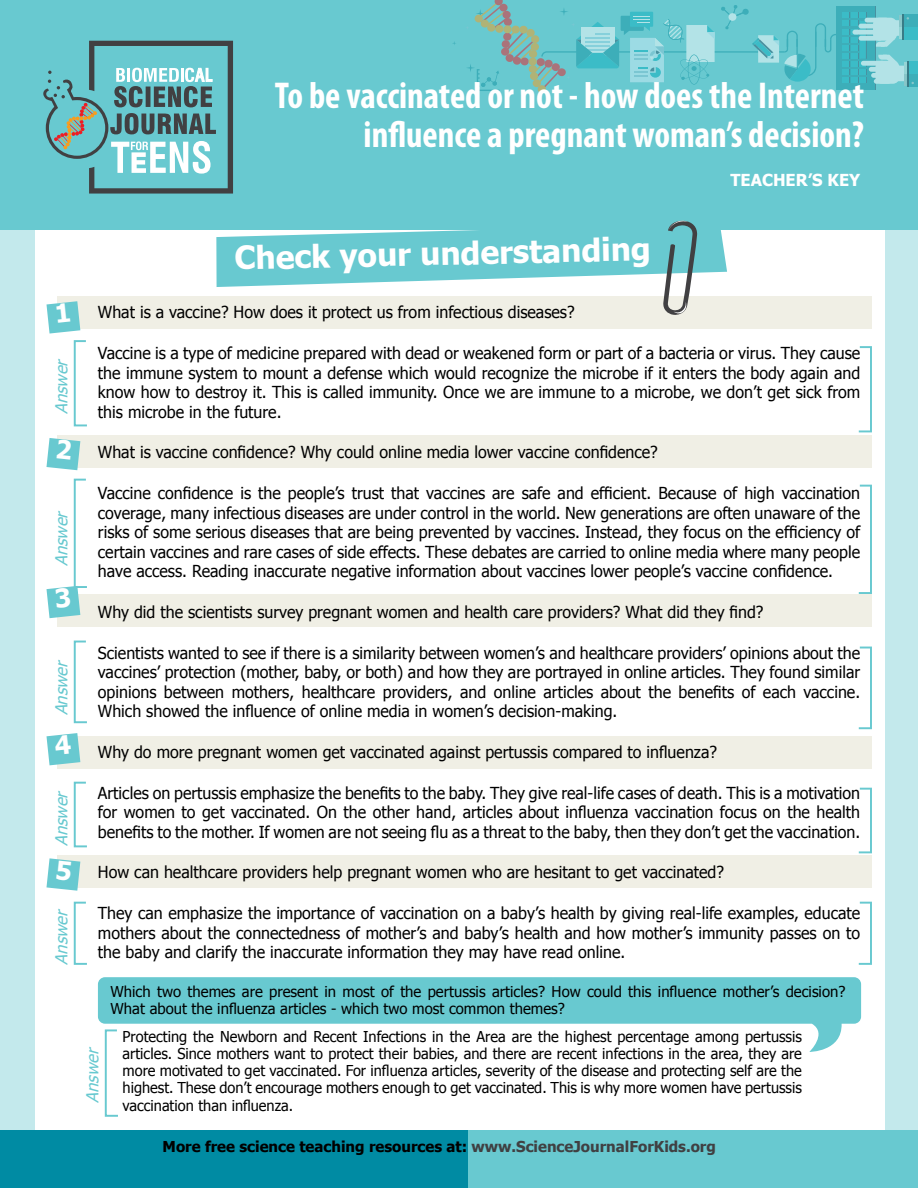
<style>
.page{position:relative;width:918px;height:1188px;background:#c3e9ec}
.page>*{position:absolute;margin:0;border:0;box-sizing:border-box;transform-origin:0 0}
.t1{font:700 condensed 37.5px/39px "Myriad Pro";color:#fff;text-align:right}
.t2{font:700 31.5px "Tahoma";color:#fff}
.t3{font:16.5px/19.5px "Tahoma";color:#000;text-align:justify}
.t4{font:italic 16.5px "Tahoma";color:#68c9d0}
.t5{font:700 16.5px "Tahoma";color:#fff}
.t6{font:15px/17.2px "Tahoma";color:#000}
.t7{font:700 15px "Tahoma";color:#000}
.s1{color:#404042}
</style>
<div class="page">
<div style="left:35px;top:230px;width:849px;height:911px;background:#fff"></div>
<div style="left:0;top:0;width:918px;height:230px;background:#68c9d0"></div>
<div style="left:452px;top:1130px;width:466px;height:58px;background:#68c9d0"></div>
<div style="left:0;top:1130px;width:468px;height:58px;background:#008ba3"></div>
<svg style="left:43px;top:41px;width:190px;height:153px"></svg>
<svg style="left:867px;top:6px;width:8px;height:83px"></svg>
<div style="left:869px;top:67px;width:24px;height:5px;background:#b3e3e7;border-radius:2px"></div>
<div style="left:875px;top:61px;width:24px;height:23px;background:#b3e3e7;border-radius:6px"></div>
<div style="left:874px;top:79px;width:17px;height:5px;background:#b3e3e7;border-radius:2px"></div>
<div style="left:871px;top:73px;width:24px;height:5px;background:#b3e3e7;border-radius:2px"></div>
<div style="left:861px;top:61px;width:24px;height:5px;background:#b3e3e7;border-radius:2px"></div>
<div style="left:873px;top:18px;width:24px;height:23px;background:#b3e3e7;border-radius:6px"></div>
<div style="left:865px;top:18px;width:23px;height:5px;background:#b3e3e7;border-radius:2px"></div>
<div style="left:859px;top:24px;width:23px;height:5px;background:#b3e3e7;border-radius:2px"></div>
<div style="left:859px;top:36px;width:23px;height:5px;background:#b3e3e7;border-radius:2px"></div>
<div style="left:852px;top:30px;width:24px;height:5px;background:#b3e3e7;border-radius:2px"></div>
<svg style="left:878px;top:55px;width:40px;height:32px"></svg>
<div style="left:902px;top:14px;width:16px;height:26px;background:#3bbcc7"></div>
<div style="left:904px;top:14px;width:14px;height:13px;background:#3daeb9"></div>
<svg style="left:876px;top:14px;width:33px;height:33px"></svg>
<svg style="left:467px;top:0;width:400px;height:93px"></svg>
<div style="left:58px;top:297px;width:814px;height:32px;background:#f0efe5"></div>
<div style="left:58px;top:736px;width:814px;height:33px;background:#f0efe5"></div>
<svg style="left:858px;top:346px;width:14px;height:87px"></svg>
<svg style="left:858px;top:484px;width:14px;height:110px"></svg>
<svg style="left:73px;top:640px;width:14px;height:84px"></svg>
<svg style="left:73px;top:781px;width:14px;height:67px"></svg>
<svg style="left:858px;top:646px;width:14px;height:84px"></svg>
<svg style="left:858px;top:787px;width:14px;height:67px"></svg>
<svg style="left:73px;top:901px;width:14px;height:64px"></svg>
<svg style="left:858px;top:901px;width:14px;height:64px"></svg>
<svg style="left:104px;top:1052px;width:14px;height:65px"></svg>
<div style="left:58px;top:435px;width:814px;height:32px;background:#f0efe5"></div>
<div style="left:58px;top:855px;width:814px;height:33px;background:#f0efe5"></div>
<div style="left:58px;top:594px;width:814px;height:33px;background:#f0efe5"></div>
<svg style="left:216px;top:220px;width:511px;height:95px"></svg>
<svg style="left:98px;top:977px;width:763px;height:75px;fill:#68c9d0"></svg>
<svg style="left:46px;top:733px;width:34px;height:32px"></svg>
<svg style="left:46px;top:301px;width:41px;height:126px"></svg>
<svg style="left:46px;top:438px;width:34px;height:32px"></svg>
<svg style="left:46px;top:858px;width:34px;height:33px"></svg>
<svg style="left:46px;top:478px;width:41px;height:140px"></svg>
<h1 class="t1" style="left:275px;top:77px;width:591px">To be vaccinated or not - how does the Internet influence a pregnant woman’s decision?</h1>
<p class="t5" style="left:730px;top:168px;width:131px">Teacher’s key</p>
<p class="t4" style="left:50px;top:414px;width:60px;rotate:-90deg">Answer</p>
<p class="t4" style="left:50px;top:566px;width:60px;rotate:-90deg">Answer</p>
<p class="t4" style="left:50px;top:715px;width:60px;rotate:-90deg">Answer</p>
<p class="t4" style="left:50px;top:846px;width:60px;rotate:-90deg">Answer</p>
<p class="t4" style="left:50px;top:965px;width:60px;rotate:-90deg">Answer</p>
<h2 class="t2" style="left:234px;top:235px;width:418px;rotate:-1deg">Check yourunderstanding</h2>
<p class="t3" style="left:98px;top:302px;width:478px">What is a vaccine? How does it protect us from infectious diseases?</p>
<p class="t3" style="left:98px;top:343px;width:764px">Vaccine is a type of medicine prepared with dead or weakened form or part of a bacteria or virus. They cause the immune system to mount a defense which would recognize the microbe if it enters the body again and know how to destroy it. This is called immunity. Once we are immune to a microbe, we don’t get sick from this microbe in the future.</p>
<p class="t3" style="left:98px;top:442px;width:561px">What is vaccine confidence? Why could online media lower vaccine confidence?</p>
<p class="t3" style="left:98px;top:483px;width:764px">Vaccine confidence is the people’s trust that vaccines are safe and efficient. Because of high vaccination coverage, many infectious diseases are under control in the world. New generations are often unaware of the risks of some serious diseases that are being prevented by vaccines. Instead, they focus on the efficiency of certain vaccines and rare cases of side effects. These debates are carried to online media where many people have access. Reading inaccurate negative information about vaccines lower people’s vaccine confidence.</p>
<p class="t3" style="left:98px;top:601px;width:667px">Why did the scientists survey pregnant women and health care providers? What did they find?</p>
<p class="t3" style="left:98px;top:642px;width:764px">Scientists wanted to see if there is a similarity between women’s and healthcare providers’ opinions about the vaccines’ protection (mother, baby, or both) and how they are portrayed in online articles. They found similar opinions between mothers, healthcare providers, and online articles about the benefits of each vaccine.<br>Which showed the influence of online media in women’s decision-making.</p>
<p class="t3" style="left:98px;top:741px;width:621px">Why do more pregnant women get vaccinated against pertussis compared to influenza?</p>
<p class="t3" style="left:98px;top:782px;width:764px">Articles on pertussis emphasize the benefits to the baby. They give real-life cases of death. This is a motivation for women to get vaccinated. On the other hand, articles about influenza vaccination focus on the health benefits to the mother. If women are not seeing flu as a threat to the baby, then they don’t get the vaccination.</p>
<p class="t3" style="left:98px;top:862px;width:628px">How can healthcare providers help pregnant women who are hesitant to get vaccinated?</p>
<p class="t3" style="left:98px;top:903px;width:764px">They can emphasize the importance of vaccination on a baby’s health by giving real-life examples, educate mothers about the connectedness of mother’s and baby’s health and how mother’s immunity passes on to the baby and clarify the inaccurate information they may have read online.</p>
<p class="t4" style="left:81px;top:1103px;width:60px;rotate:-90deg">Answer</p>
<p class="t6" style="left:111px;top:982px;width:736px">Which two themes are present in most of the pertussis articles? How could this influence mother’s decision?<br>What about the influenza articles - which two most common themes?</p>
<p class="t6" style="left:123px;top:1027px;width:681px;text-align:justify">Protecting the Newborn and Recent Infections in the Area are the highest percentage among pertussis articles. Since mothers want to protect their babies, and there are recent infections in the area, they are more motivated to get vaccinated. For influenza articles, severity of the disease and protecting self are the highest. These don’t encourage mothers enough to get vaccinated. This is why more women have pertussis vaccination than influenza.</p>
<p class="t7" style="left:163px;top:1136px;width:555px">More free science teaching resources at: <span class="s1">www.ScienceJournalForKids.org</span></p>
</div>
